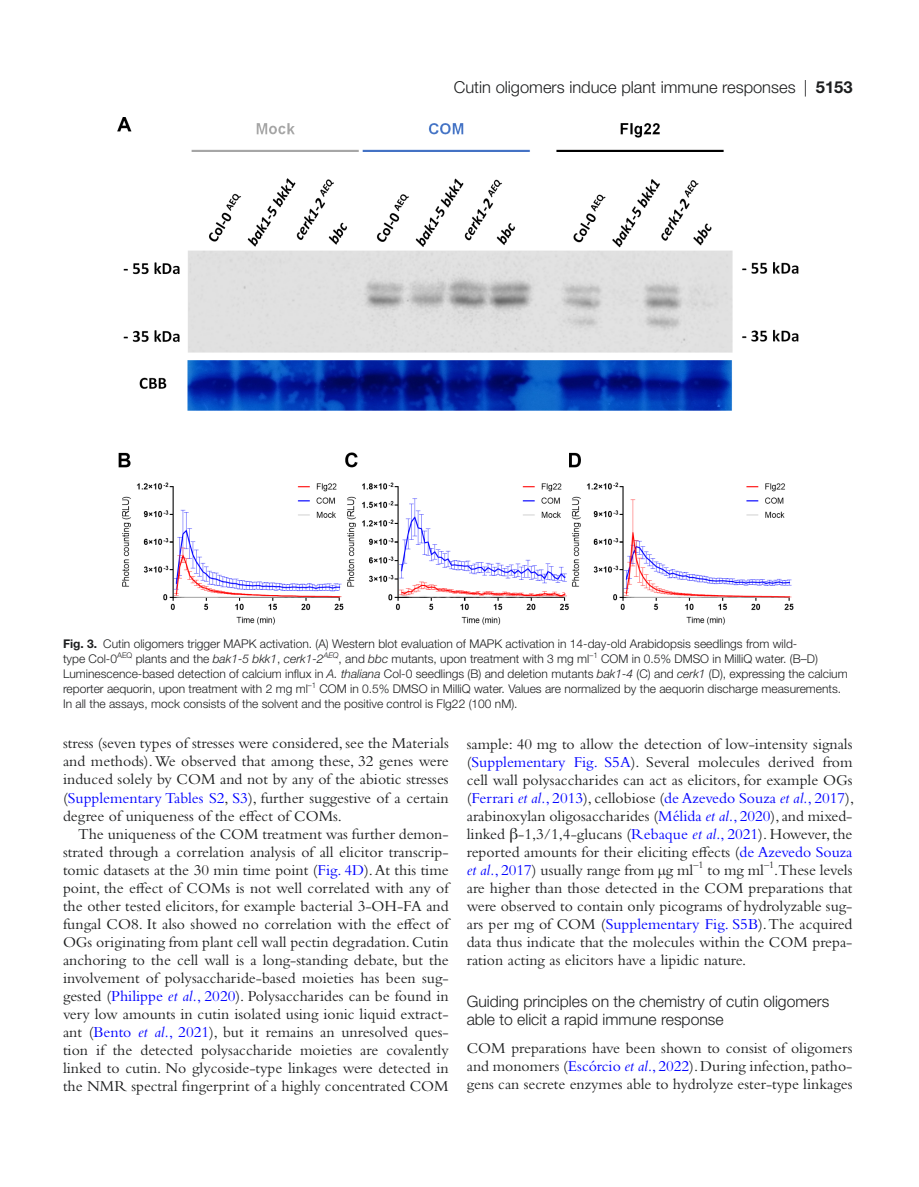
<style>
.page{position:relative;width:919px;height:1187px;background:#fff}
.page>*{position:absolute;margin:0;border:0;box-sizing:border-box;transform-origin:0 0}
.t1{font:300 16.5px "Helvetica Neue LT Std";color:#1d1e1f}
.t2{font:15.75px/18px "Bembo Std";color:#1d1e1f;text-align:justify}
.t3{font:300 15.75px/18px "Helvetica Neue LT Std";color:#1d1e1f}
.t4{font:300 12px/15px "Helvetica Neue LT Std";color:#1d1e1f}
.s1{font-weight:700}
.s2{font-style:italic}
.s3{color:#00f}
.s4{font-style:italic;color:#00f}
.s5{font-family:"Gandhari Unicode"}
</style>
<div class="page">
<img style="left:117px;top:117px;width:681px;height:507px">
<p class="t1" style="left:453px;top:77px;width:400px">Cutin oligomers induce plant immune responses | <span class="s1">5153</span></p>
<p class="t4" style="left:63px;top:635px;width:786px"><span class="s1">Fig. 3.</span> Cutin oligomers trigger MAPK activation. (A) Western blot evaluation of MAPK activation in 14-day-old Arabidopsis seedlings from wild-<br>type Col-0<sup>AEQ</sup> plants and the <span class="s2">bak1-5 bkk1</span>, <span class="s2">cerk1-2</span><sup>AEQ</sup>, and <span class="s2">bbc</span> mutants, upon treatment with 3 mg ml<sup>–1</sup> COM in 0.5% DMSO in MilliQ water. (B–D)<br>Luminescence-based detection of calcium influx in <span class="s2">A. thaliana</span> Col-0 seedlings (B) and deletion mutants <span class="s2">bak1-4</span> (C) and <span class="s2">cerk1</span> (D), expressing the calcium reporter aequorin, upon treatment with 2 mg ml<sup>–1</sup> COM in 0.5% DMSO in MilliQ water. Values are normalized by the aequorin discharge measurements.<br>In all the assays, mock consists of the solvent and the positive control is Flg22 (100 nM).</p>
<p class="t2" style="left:63px;top:734px;width:387px">stress (seven types of stresses were considered, see the Materials and methods). We observed that among these, 32 genes were induced solely by COM and not by any of the abiotic stresses (<span class="s3">Supplementary Tables S2</span>, <span class="s3">S3</span>), further suggestive of a certain degree of uniqueness of the effect of COMs.</p>
<p class="t2" style="left:63px;top:824px;width:387px;text-indent:15px">The uniqueness of the COM treatment was further demon&shy;strated through a correlation analysis of all elicitor transcrip&shy;tomic datasets at the 30 min time point (<span class="s3">Fig. 4D</span>). At this time point, the effect of COMs is not well correlated with any of the other tested elicitors, for example bacterial 3-OH-FA and fungal CO8. It also showed no correlation with the effect of OGs originating from plant cell wall pectin degradation. Cutin anchoring to the cell wall is a long-standing debate, but the involvement of polysaccharide-based moieties has been sug&shy;gested (<span class="s3">Philippe</span> <span class="s4">et al.</span><span class="s3">, 2020</span>). Polysaccharides can be found in very low amounts in cutin isolated using ionic liquid extract&shy;ant (<span class="s3">Bento</span> <span class="s4">et al.</span><span class="s3">, 2021</span>), but it remains an unresolved ques&shy;tion if the detected polysaccharide moieties are covalently linked to cutin. No glycoside-type linkages were detected in the NMR spectral fingerprint of a highly concentrated COM</p>
<p class="t2" style="left:466px;top:734px;width:389px">sample: 40 mg to allow the detection of low-intensity signals (<span class="s3">Supplementary Fig. S5A</span>). Several molecules derived from cell wall polysaccharides can act as elicitors, for example OGs (<span class="s3">Ferrari</span> <span class="s4">et al.</span><span class="s3">, 2013</span>), cellobiose (<span class="s3">de Azevedo Souza</span> <span class="s4">et al.</span><span class="s3">, 2017</span>), arabinoxylan oligosaccharides (<span class="s3">Mélida</span> <span class="s4">et al.</span><span class="s3">, 2020</span>), and mixed&shy;linked <span class="s5">β</span>-1,3/1,4-glucans (<span class="s3">Rebaque</span> <span class="s4">et al.</span><span class="s3">, 2021</span>). However, the reported amounts for their eliciting effects (<span class="s3">de Azevedo Souza </span><span class="s4">et al.</span><span class="s3">, 2017</span>) usually range from µg ml<sup>–1</sup> to mg ml<sup>–1</sup>.These levels are higher than those detected in the COM preparations that were observed to contain only picograms of hydrolyzable sug&shy;ars per mg of COM (<span class="s3">Supplementary Fig. S5B</span>). The acquired data thus indicate that the molecules within the COM prepa&shy;ration acting as elicitors have a lipidic nature.</p>
<p class="t3" style="left:466px;top:991px;width:364px">Guiding principles on the chemistry of cutin oligomers able to elicit a rapid immune response</p>
<p class="t2" style="left:466px;top:1038px;width:387px">COM preparations have been shown to consist of oligomers and monomers (<span class="s3">Escórcio</span> <span class="s4">et al.</span><span class="s3">, 2022</span>). During infection, patho&shy;gens can secrete enzymes able to hydrolyze ester-type linkages</p>
</div>
